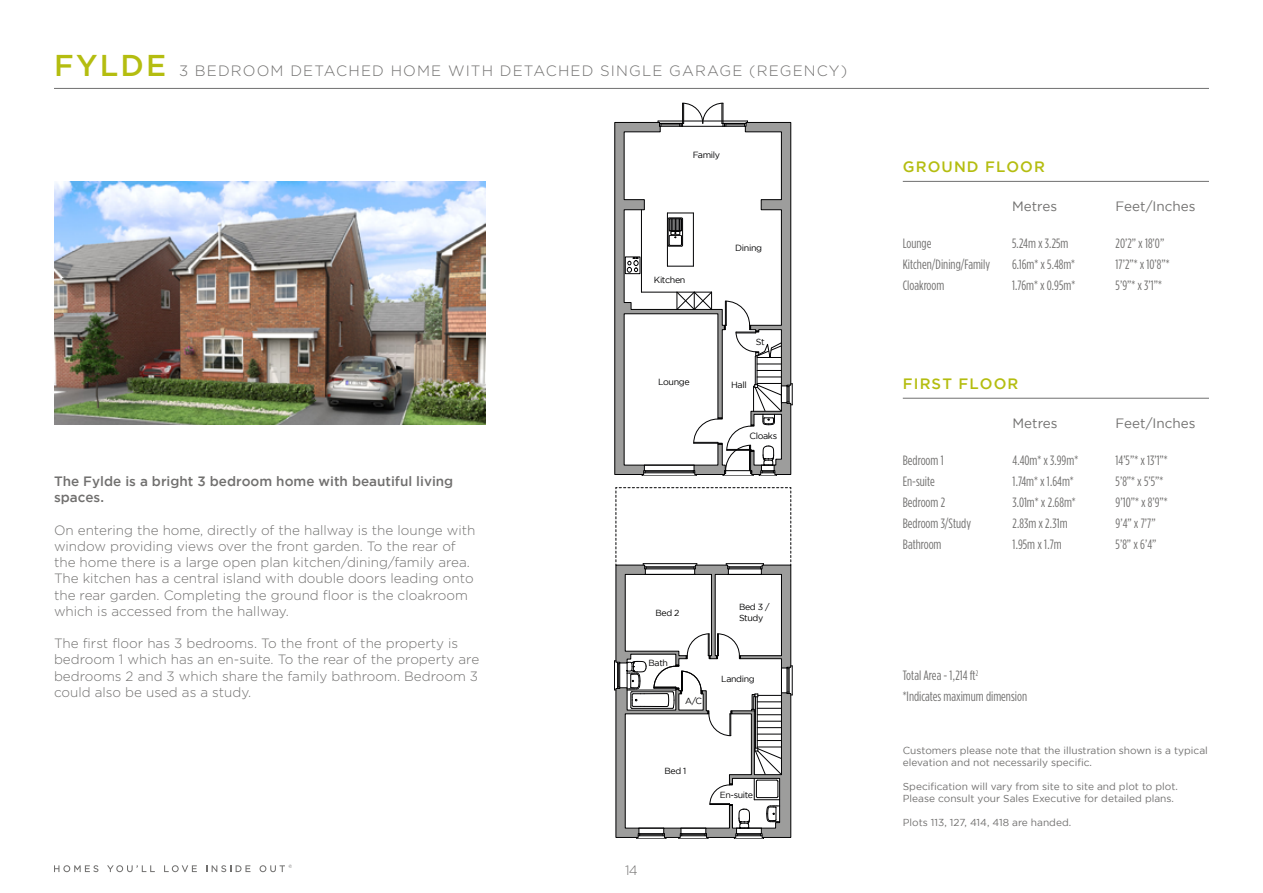
<style>
.page{position:relative;width:1263px;height:893px;background:#fff}
.page>*{position:absolute;margin:0;border:0;box-sizing:border-box;transform-origin:0 0}
.t1{font:300 15px "Gotham";letter-spacing:.075em;color:#71706f}
.t2{font:500 15px "Gotham";letter-spacing:.075em;color:#b4bd10}
.t3{font:300 13.5px/16.2px "Gotham";color:#71706f}
.t4{font:13.5px/21px "Gotham Condensed";color:#71706f}
.t5{font:500 13.5px/16.2px "Gotham";color:#71706f}
.t6{font:13.5px "Gotham";color:#71706f}
.t7{font:10.2px/12.1px "Gotham";color:#71706f}
.t8{font:9px "Gotham";letter-spacing:-.04em;color:#020203}
.t9{font:8.85px/10.6px "Gotham";letter-spacing:-.04em;color:#020203}
.s1{font-weight:500;font-size:30px;color:#b4bd10}
</style>
<div class="page">
<svg style="left:54px;top:865px;width:44px;height:7px"></svg>
<svg style="left:107px;top:865px;width:48px;height:7px"></svg>
<svg style="left:164px;top:865px;width:33px;height:7px"></svg>
<svg style="left:206px;top:865px;width:44px;height:7px"></svg>
<svg style="left:260px;top:865px;width:32px;height:7px"></svg>
<svg style="left:614px;top:103px;width:179px;height:373px"></svg>
<hr style="left:644px;top:465px;width:50px;height:1px;background:#020203">
<svg style="left:614px;top:488px;width:179px;height:351px"></svg>
<img style="left:55px;top:182px;width:430px;height:243px">
<hr style="left:903px;top:181px;width:306px;height:1px;background:#707070">
<hr style="left:903px;top:398px;width:306px;height:1px;background:#707070">
<hr style="left:54px;top:88px;width:1155px;height:1px;background:#707070">
<p class="t1" style="left:54px;top:62px;width:794px"><span class="s1">FYLDE</span> 3 BEDROOM DETACHED HOME WITH DETACHED SINGLE GARAGE (REGENCY)</p>
<p class="t5" style="left:54px;top:473px;width:401px">The Fylde is a bright 3 bedroom home with beautiful living spaces.</p>
<p class="t3" style="left:54px;top:522px;width:423px">On entering the home, directly of the hallway is the lounge with window providing views over the front garden. To the rear of the home there is a large open plan kitchen/dining/family area.<br>The kitchen has a central island with double doors leading onto the rear garden. Completing the ground floor is the cloakroom which is accessed from the hallway.</p>
<p class="t3" style="left:54px;top:635px;width:427px">The first floor has 3 bedrooms. To the front of the property is bedroom 1 which has an en-suite. To the rear of the property are bedrooms 2 and 3 which share the family bathroom. Bedroom 3 could also be used as a study.</p>
<p class="t8" style="left:693px;top:150px;width:29px">Family</p>
<p class="t8" style="left:654px;top:274px;width:33px">Kitchen</p>
<p class="t8" style="left:658px;top:377px;width:33px">Lounge</p>
<p class="t8" style="left:735px;top:243px;width:28px">Dining</p>
<p class="t8" style="left:756px;top:337px;width:10px">St</p>
<p class="t8" style="left:731px;top:380px;width:17px">Hall</p>
<p class="t8" style="left:749px;top:430px;width:29px">Cloaks</p>
<p class="t9" style="left:655px;top:608px;width:26px">Bed 2</p>
<p class="t9" style="left:649px;top:657px;width:21px">Bath</p>
<p class="t9" style="left:685px;top:695px;width:18px">A/C</p>
<p class="t9" style="left:739px;top:601px;width:32px">Bed 3 /<br>Study</p>
<p class="t9" style="left:721px;top:674px;width:35px">Landing</p>
<p class="t9" style="left:664px;top:766px;width:23px">Bed 1</p>
<p class="t9" style="left:720px;top:789px;width:35px">En-suite</p>
<p class="t3" style="left:625px;top:861px;width:14px">14</p>
<p class="t2" style="left:903px;top:158px;width:143px">GROUND FLOOR</p>
<p class="t6" style="left:1012px;top:199px;width:47px">Metres</p>
<p class="t6" style="left:1115px;top:199px;width:81px">Feet/Inches</p>
<p class="t4" style="left:903px;top:233px;width:89px">Lounge<br>Kitchen/Dining/Family<br>Cloakroom</p>
<p class="t4" style="left:1012px;top:233px;width:65px">5.24m x 3.25m<br>6.16m* x 5.48m*<br>1.76m* x 0.95m*</p>
<p class="t4" style="left:1115px;top:233px;width:55px">20’2” x 18’0”<br>17’2”* x 10’8”*<br>5’9”* x 3’1”*</p>
<p class="t2" style="left:903px;top:375px;width:117px">FIRST FLOOR</p>
<p class="t6" style="left:1012px;top:416px;width:47px">Metres</p>
<p class="t6" style="left:1115px;top:416px;width:81px">Feet/Inches</p>
<p class="t4" style="left:903px;top:450px;width:70px">Bedroom 1<br>En-suite<br>Bedroom 2<br>Bedroom 3/Study<br>Bathroom</p>
<p class="t4" style="left:1012px;top:450px;width:67px">4.40m* x 3.99m*<br>1.74m* x 1.64m*<br>3.01m* x 2.68m*<br>2.83m x 2.31m<br>1.95m x 1.7m</p>
<p class="t4" style="left:1115px;top:450px;width:54px">14’5”* x 13’1”*<br>5’8”* x 5’5”*<br>9’10”* x 8’9”*<br>9’4” x 7’7”<br>5’8” x 6’4”</p>
<p class="t4" style="left:903px;top:665px;width:126px">Total Area - 1,214 ft<sup>2<br></sup>*Indicates maximum dimension</p>
<p class="t7" style="left:903px;top:744px;width:307px">Customers please note that the illustration shown is a typical elevation and not necessarily specific.</p>
<p class="t7" style="left:903px;top:780px;width:277px">Specification will vary from site to site and plot to plot.<br>Please consult your Sales Executive for detailed plans.</p>
<p class="t7" style="left:903px;top:817px;width:170px">Plots 113, 127, 414, 418 are handed.</p>
</div>
